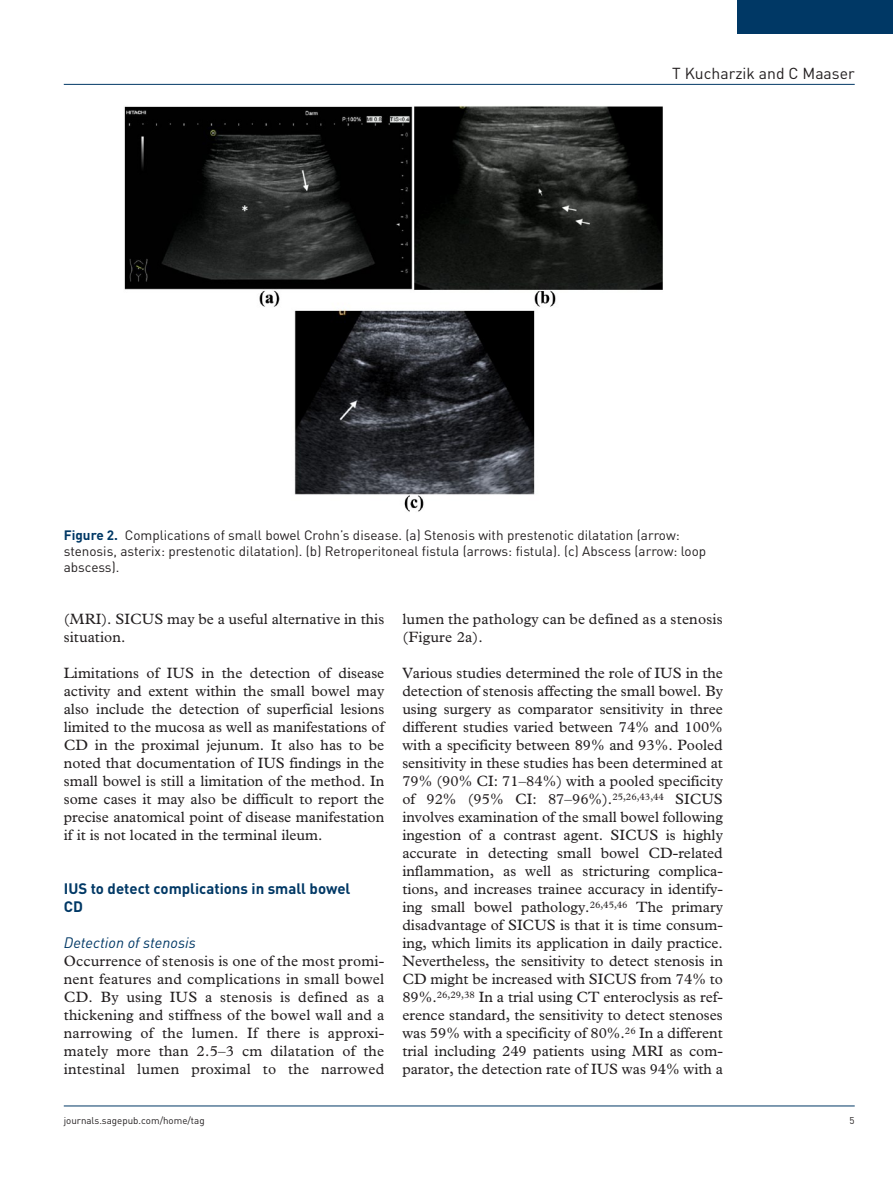
<style>
.page{position:relative;width:893px;height:1191px;background:#fff}
.page>*{position:absolute;margin:0;border:0;box-sizing:border-box;transform-origin:0 0}
.t1{font:15.75px "DIN";color:#231f20}
.t2{font:15px/18px "Plantin Std";letter-spacing:.005em;color:#231f20;text-align:justify}
.t3{font:700 15px/18px "DIN";color:#003865}
.t4{font:italic 15px "DIN";color:#003865}
.t5{font:13.5px/15.8px "DIN";color:#231f20}
.t6{font:9.75px "DIN";color:#231f20}
.s1{font-weight:700;color:#003865}
</style>
<div class="page">
<hr style="left:64px;top:84px;width:791px;height:1px;background:#003865">
<hr style="left:64px;top:1105px;width:791px;height:1px;background:#003865">
<div style="left:738px;top:0;width:155px;height:34px;background:#003865"></div>
<img style="left:124px;top:106px;width:539px;height:406px">
<p class="t1" style="left:672px;top:63px;width:184px">T Kucharzik and C Maaser</p>
<p class="t5" style="left:64px;top:527px;width:644px"><span class="s1">Figure 2.</span> Complications of small bowel Crohn’s disease. (a) Stenosis with prestenotic dilatation (arrow: stenosis, asterix: prestenotic dilatation). (b) Retroperitoneal fistula (arrows: fistula). (c) Abscess (arrow: loop abscess).</p>
<p class="t2" style="left:64px;top:610px;width:322px">(MRI). SICUS may be a useful alternative in this situation.</p>
<p class="t2" style="left:64px;top:664px;width:322px">Limitations of IUS in the detection of disease activity and extent within the small bowel may also include the detection of superficial lesions limited to the mucosa as well as manifestations of CD in the proximal jejunum. It also has to be noted that documentation of IUS findings in the small bowel is still a limitation of the method. In some cases it may also be difficult to report the precise anatomical point of disease manifestation if it is not located in the terminal ileum.</p>
<p class="t3" style="left:64px;top:879px;width:288px">IUS to detect complications in small bowel<br>CD</p>
<p class="t4" style="left:64px;top:933px;width:134px">Detection of stenosis</p>
<p class="t2" style="left:64px;top:952px;width:322px">Occurrence of stenosis is one of the most promi&shy;nent features and complications in small bowel CD. By using IUS a stenosis is defined as a thickening and stiffness of the bowel wall and a narrowing of the lumen. If there is approxi&shy;mately more than 2.5–3 cm dilatation of the intestinal lumen proximal to the narrowed</p>
<p class="t2" style="left:402px;top:610px;width:322px">lumen the pathology can be defined as a stenosis (Figure 2a).</p>
<p class="t2" style="left:402px;top:664px;width:322px">Various studies determined the role of IUS in the detection of stenosis affecting the small bowel. By using surgery as comparator sensitivity in three different studies varied between 74% and 100% with a specificity between 89% and 93%. Pooled sensitivity in these studies has been determined at 79% (90% CI: 71–84%) with a pooled specificity of 92% (95% CI: 87–96%).<sup>25,26,43,44</sup> SICUS involves examination of the small bowel following ingestion of a contrast agent. SICUS is highly accurate in detecting small bowel CD-related inflammation, as well as stricturing complica&shy;tions, and increases trainee accuracy in identify&shy;ing small bowel pathology.<sup>26,45,46</sup> The primary disadvantage of SICUS is that it is time consum&shy;ing, which limits its application in daily practice.<br>Nevertheless, the sensitivity to detect stenosis in CD might be increased with SICUS from 74% to 89%.<sup>26,29,38</sup> In a trial using CT enteroclysis as ref&shy;erence standard, the sensitivity to detect stenoses was 59% with a specificity of 80%.<sup>26</sup> In a different trial including 249 patients using MRI as com&shy;parator, the detection rate of IUS was 94% with a</p>
<p class="t6" style="left:64px;top:1114px;width:142px">journals.sagepub.com/home/tag</p>
<p class="t6" style="left:850px;top:1114px;width:7px">5</p>
</div>
